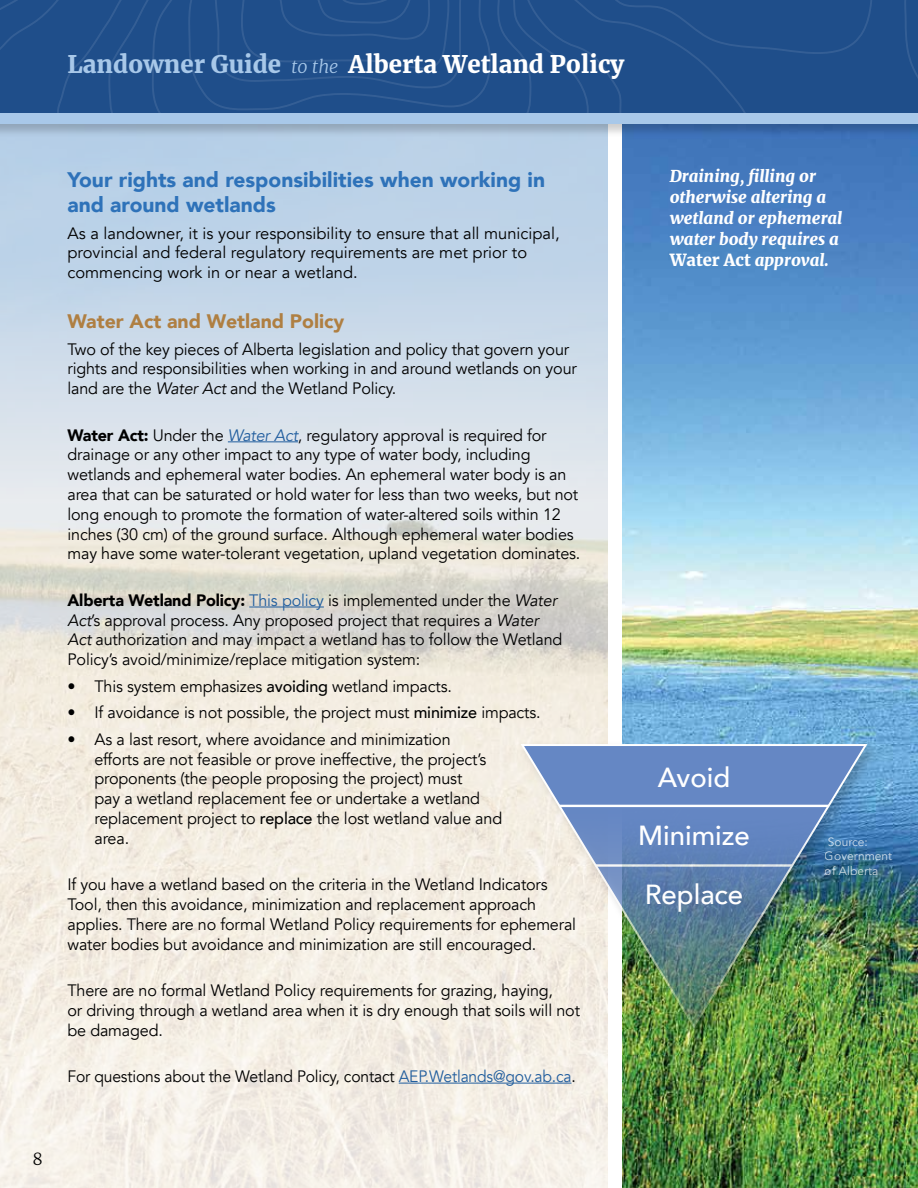
<style>
.page{position:relative;width:918px;height:1188px;background:#fff}
.page>*{position:absolute;margin:0;border:0;box-sizing:border-box;transform-origin:0 0}
.t1{font:500 27.6px/58.5px "Avenir";color:#fff;text-align:center}
.t2{font:900 24px "Merriweather";color:#fff}
.t3{font:900 21px/25.2px "Avenir";color:#2e72b9}
.t4{font:900 19.5px "Avenir";color:#af7f42}
.t5{font:16.5px/19.8px "Avenir";letter-spacing:-.01em;color:#000}
.t6{font:italic 900 16.5px/21px "Merriweather";color:#fff}
.t7{font:16.5px "Avenir";letter-spacing:-.01em;color:#000;scale:.95 1}
.t8{font:300 16.5px "Merriweather";color:#000}
.t9{font:12px/14.4px "Avenir";color:#fff}
.s1{color:#a8c8e9}
.s2{font-weight:300;font-style:italic;font-size:18px;color:#a8c8e9}
.s3{font-style:italic}
.s4{font-weight:900}
.s5{font-style:italic;color:#215e9e}
.s6{color:#215e9e}
.s7{font-weight:500}
.s8{font-style:normal}
</style>
<div class="page">
<img style="left:0;top:500px;width:608px;height:688px">
<img style="left:623px;top:138px;width:295px;height:1050px">
<div style="left:0;top:123px;width:608px;height:377px;background:linear-gradient(to bottom,#aecbe6,#e4e8ed)"></div>
<div style="left:0;top:0;width:918px;height:138px;background:#000;opacity:.2"></div>
<div style="left:0;top:0;width:918px;height:113px;background:#1f4e8a"></div>
<div style="left:0;top:113px;width:918px;height:11px;background:#a8c8e9"></div>
<div style="left:518px;top:741px;width:364px;height:302px;background:#000;opacity:.21"></div>
<img style="left:520px;top:743px;width:349px;height:287px">
<hr style="left:228px;top:441px;width:70px;height:1px;background:#215e9e">
<hr style="left:249px;top:607px;width:75px;height:1px;background:#215e9e">
<hr style="left:399px;top:1083px;width:173px;height:1px;background:#215e9e">
<h2 class="t2" style="left:68px;top:47px;width:558px"><span class="s1">Landowner Guide</span> <span class="s2">to the</span> Alberta Wetland Policy</h2>
<p class="t3" style="left:68px;top:166px;width:479px">Your rights and responsibilities when working in and around wetlands</p>
<p class="t5" style="left:68px;top:223px;width:494px">As a landowner, it is your responsibility to ensure that all municipal, provincial and federal regulatory requirements are met prior to commencing work in or near a wetland.</p>
<p class="t4" style="left:68px;top:305px;width:278px">Water Act and Wetland Policy</p>
<p class="t5" style="left:68px;top:339px;width:511px">Two of the key pieces of Alberta legislation and policy that govern your rights and responsibilities when working in and around wetlands on your land are the <span class="s3">Water Act</span> and the Wetland Policy.</p>
<p class="t5" style="left:68px;top:425px;width:514px"><span class="s4">Water Act:</span> Under the <span class="s5">Water Act</span>, regulatory approval is required for drainage or any other impact to any type of water body, including wetlands and ephemeral water bodies. An ephemeral water body is an area that can be saturated or hold water for less than two weeks, but not long enough to promote the formation of water-altered soils within 12 inches (30 cm) of the ground surface. Although ephemeral water bodies may have some water-tolerant vegetation, upland vegetation dominates.</p>
<p class="t5" style="left:68px;top:590px;width:496px"><span class="s4">Alberta Wetland Policy:</span> <span class="s6">This policy</span> is implemented under the <span class="s3">Water Act</span>’s approval process. Any proposed project that requires a <span class="s3">Water Act</span> authorization and may impact a wetland has to follow the Wetland Policy’s avoid/minimize/replace mitigation system:</p>
<p class="t5" style="left:68px;top:676px;width:386px">• This system emphasizes <span class="s7">avoiding</span> wetland impacts.</p>
<p class="t5" style="left:68px;top:703px;width:475px">• If avoidance is not possible, the project must <span class="s7">minimize</span> impacts.</p>
<p class="t5" style="left:95px;top:730px;width:409px;text-indent:-27px">• As a last resort, where avoidance and minimization<br>efforts are not feasible or prove ineffective, the project’s proponents (the people proposing the project) must<br>pay a wetland replacement fee or undertake a wetland replacement project to <span class="s7">replace</span> the lost wetland value and area.</p>
<p class="t5" style="left:68px;top:875px;width:510px">If you have a wetland based on the criteria in the Wetland Indicators Tool, then this avoidance, minimization and replacement approach applies. There are no formal Wetland Policy requirements for ephemeral water bodies but avoidance and minimization are still encouraged.</p>
<p class="t5" style="left:68px;top:981px;width:514px">There are no formal Wetland Policy requirements for grazing, haying,<br>or driving through a wetland area when it is dry enough that soils will not be damaged.</p>
<p class="t7" style="left:68px;top:1066px;width:537px">For questions about the Wetland Policy, contact <span class="s6">AEP.Wetlands@gov.ab.ca</span>.</p>
<p class="t8" style="left:32px;top:1148px;width:12px">8</p>
<p class="t6" style="left:670px;top:165px;width:174px">Draining, filling or otherwise altering a wetland or ephemeral water body requires a<br><span class="s8">Water Act</span> approval.</p>
<h1 class="t1" style="left:638px;top:747px;width:113px">Avoid<br>Minimize<br>Replace</h1>
<p class="t9" style="left:825px;top:835px;width:69px">Source:<br>Government of Alberta</p>
</div>
